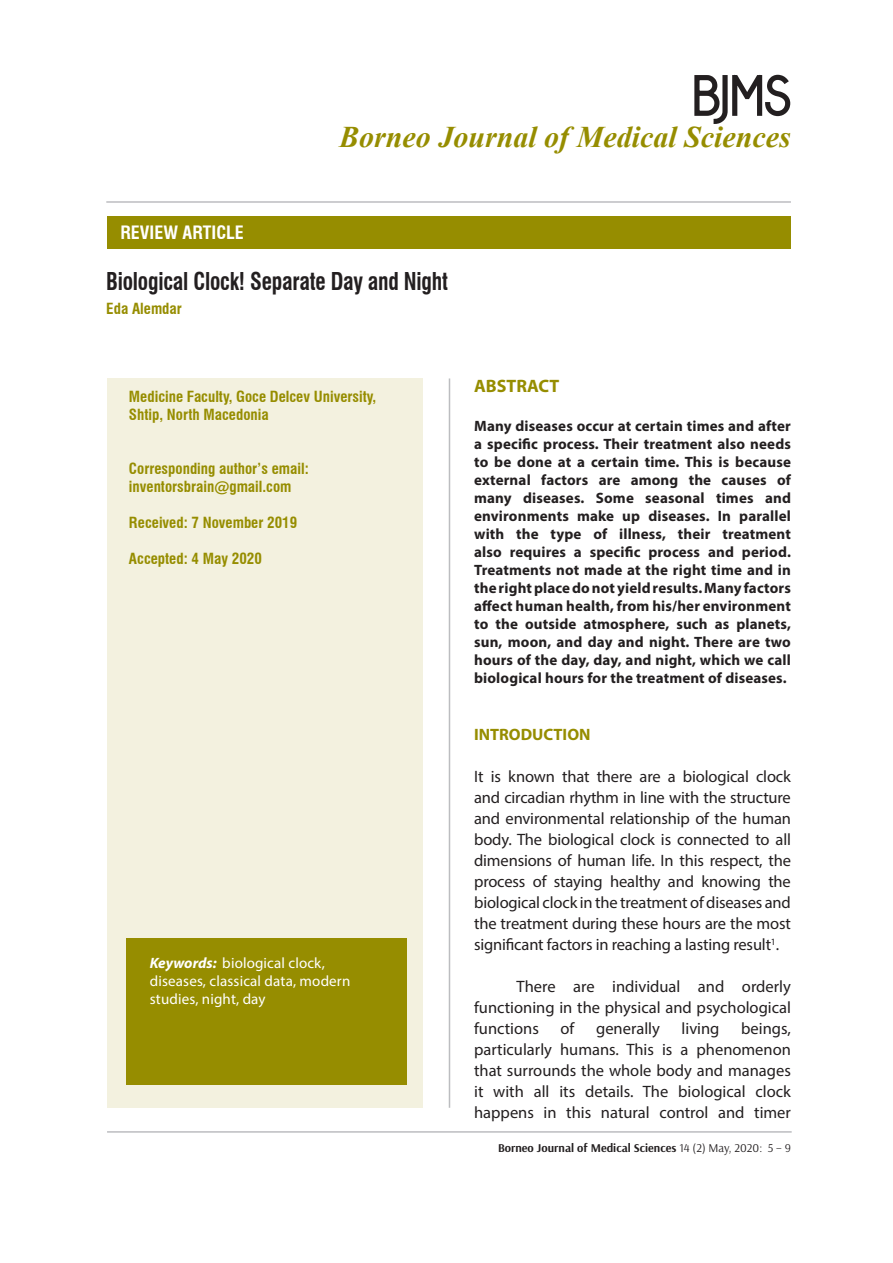
<style>
.page{position:relative;width:893px;height:1263px;background:#fff}
.page>*{position:absolute;margin:0;border:0;box-sizing:border-box;transform-origin:0 0}
.t1{font:italic 700 30px "Times New Roman";color:#968d00}
.t2{font:700 condensed 24px "Swiss 721 BT";letter-spacing:-.01em;color:#231f20;scale:.9 1}
.t3{font:700 condensed 18px "Swiss 721 BT";color:#fff}
.t4{font:700 18px "Myriad Pro";color:#968d00}
.t5{font:16.5px/21px "Myriad Pro";color:#231f20;text-align:justify}
.t6{font:700 16.5px "Myriad Pro";color:#968d00}
.t7{font:700 15px/18px "Myriad Pro";letter-spacing:.01em;color:#231f20;text-align:justify}
.t8{font:700 condensed 15px/18px "Swiss 721 BT";color:#968d00}
.t9{font:15px/18px "Myriad Pro";letter-spacing:.01em;color:#fff}
.t10{font:700 12px "Arsenal";color:#231f20}
.s1{font-weight:700;font-style:italic}
.s2{font-weight:400}
</style>
<div class="page">
<div style="left:107px;top:216px;width:684px;height:33px;background:#968d00"></div>
<hr style="left:106px;top:201px;width:685px;height:2px;background:#bcbdc0">
<hr style="left:107px;top:1131px;width:685px;height:2px;background:#bcbdc0">
<div style="left:107px;top:378px;width:315px;height:730px;background:#f3f1df"></div>
<div style="left:126px;top:938px;width:281px;height:147px;background:#968d00"></div>
<hr style="left:449px;top:378px;width:1px;height:730px;background:#bcbdc0">
<svg style="left:694px;top:74px;width:97px;height:50px"></svg>
<p class="t1" style="left:339px;top:116px;width:453px">Borneo Journal of Medical Sciences</p>
<p class="t3" style="left:120px;top:222px;width:125px">REVIEW ARTICLE</p>
<p class="t2" style="left:106px;top:267px;width:381px">Biological Clock! Separate Day and Night</p>
<p class="t8" style="left:106px;top:299px;width:77px">Eda Alemdar</p>
<p class="t8" style="left:129px;top:387px;width:249px">Medicine Faculty, Goce Delcev University,<br>Shtip, North Macedonia</p>
<p class="t8" style="left:129px;top:459px;width:181px">Corresponding author’s email:</p>
<p class="t8" style="left:129px;top:477px;width:164px">inventorsbrain@gmail.com</p>
<p class="t8" style="left:129px;top:513px;width:170px">Received: 7 November 2019</p>
<p class="t8" style="left:129px;top:549px;width:134px">Accepted: 4 May 2020</p>
<p class="t9" style="left:150px;top:954px;width:202px"><span class="s1">Keywords:</span> biological clock, diseases, classical data, modern studies, night, day</p>
<p class="t4" style="left:474px;top:374px;width:87px">ABSTRACT</p>
<p class="t7" style="left:474px;top:416px;width:318px">Many diseases occur at certain times and after a specific process. Their treatment also needs to be done at a certain time. This is because external factors are among the causes of many diseases. Some seasonal times and environments make up diseases. In parallel with the type of illness, their treatment also requires a specific process and period.<br>Treatments not made at the right time and in the right place do not yield results. Many factors affect human health, from his/her environment to the outside atmosphere, such as planets, sun, moon, and day and night. There are two hours of the day, day, and night, which we call biological hours for the treatment of diseases.</p>
<p class="t6" style="left:474px;top:724px;width:118px">INTRODUCTION</p>
<p class="t5" style="left:474px;top:766px;width:318px">It is known that there are a biological clock and circadian rhythm in line with the structure and environmental relationship of the human body. The biological clock is connected to all dimensions of human life. In this respect, the process of staying healthy and knowing the biological clock in the treatment of diseases and the treatment during these hours are the most significant factors in reaching a lasting result<sup>1</sup>.</p>
<p class="t5" style="left:474px;top:976px;width:318px;text-indent:43px">There are individual and orderly functioning in the physical and psychological functions</p>
<p class="t5" style="left:561px;top:1018px;width:15px">of</p>
<p class="t5" style="left:596px;top:1018px;width:65px">generally</p>
<p class="t5" style="left:682px;top:1018px;width:39px">living</p>
<p class="t5" style="left:474px;top:1018px;width:318px;text-indent:267px">beings, particularly humans. This is a phenomenon that surrounds the whole body and manages it with all its details. The biological clock happens in this natural control and timer</p>
<p class="t10" style="left:498px;top:1141px;width:294px">Borneo Journal of Medical Sciences <span class="s2">14 (2) May, 2020: 5 – 9</span></p>
</div>
